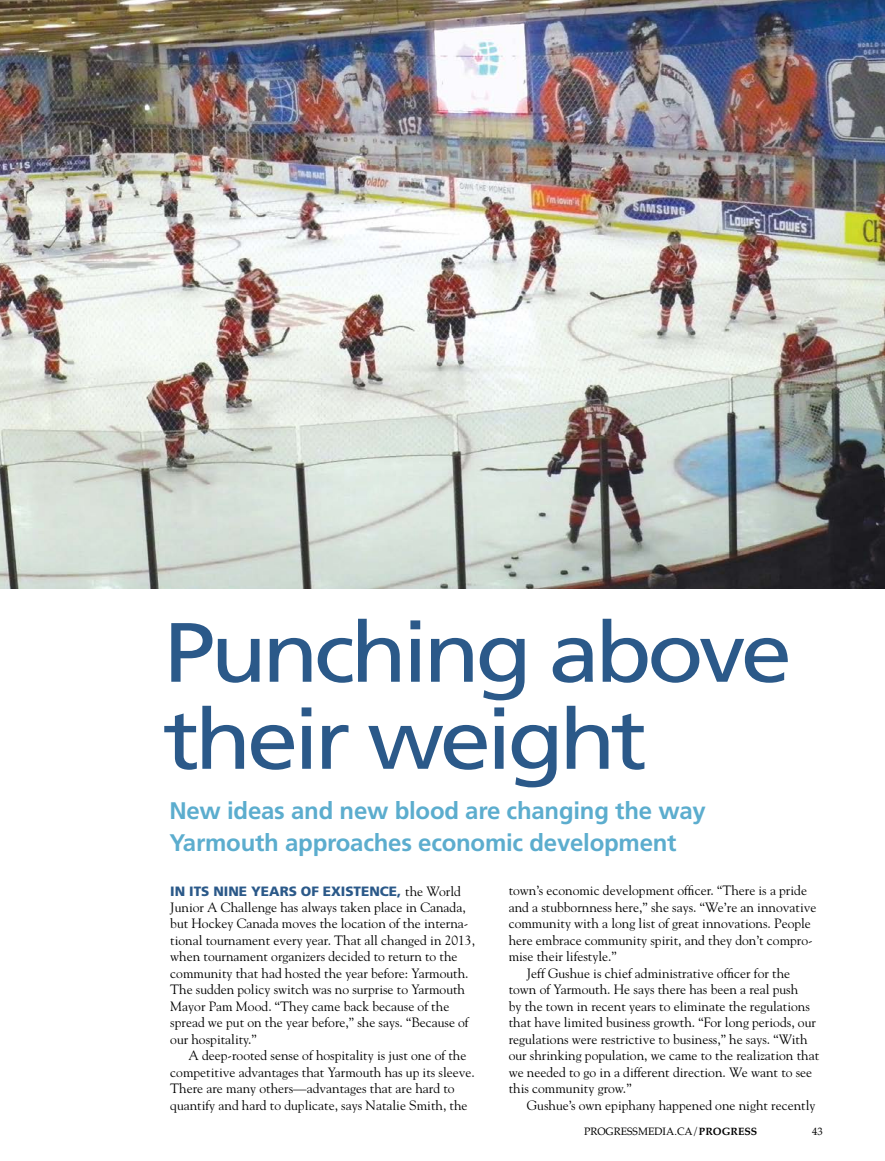
<style>
.page{position:relative;width:885px;height:1161px;background:#fff}
.page>*{position:absolute;margin:0;border:0;box-sizing:border-box;transform-origin:0 0}
.t1{font:84px/87px "Frutiger";letter-spacing:-.05em;color:#2b5989;scale:1.1 1}
.t2{font:700 24px/31.5px "Frutiger";letter-spacing:-.01em;color:#5cadce}
.t3{font:13.5px/16.5px "Goudy";color:#000}
.t4{font:900 13.5px "Frutiger";color:#2b5989}
.t5{font:10.5px "Palatino";color:#000}
.s1{font-family:"Goudy";font-weight:400;color:#000}
.s2{font-weight:700}
</style>
<div class="page">
<img style="left:0;top:0;width:884px;height:588px">
<h1 class="t1" style="left:163px;top:609px;width:572px">Punching above their weight</h1>
<h2 class="t2" style="left:169px;top:795px;width:538px">New ideas and new blood are changing the way<br>Yarmouth approaches economic development</h2>
<p class="t4" style="left:170px;top:883px;width:292px">IN ITS NINE YEARS OF EXISTENCE, <span class="s1">the World</span></p>
<p class="t3" style="left:170px;top:899px;width:306px">Junior A Challenge has always taken place in Canada, but Hockey Canada moves the location of the interna&shy;tional tournament every year. That all changed in 2013, when tournament organizers decided to return to the community that had hosted the year before: Yarmouth.<br>The sudden policy switch was no surprise to Yarmouth Mayor Pam Mood. “They came back because of the spread we put on the year before,” she says. “Because of our hospitality.”</p>
<p class="t3" style="left:170px;top:1047px;width:306px;text-indent:18px">A deep-rooted sense of hospitality is just one of the competitive advantages that Yarmouth has up its sleeve.<br>There are many others—advantages that are hard to quantify and hard to duplicate, says Natalie Smith, the</p>
<p class="t3" style="left:508px;top:882px;width:300px">town’s economic development officer. “There is a pride</p>
<p class="t3" style="left:508px;top:899px;width:309px">and a stubbornness here,” she says. “We’re an innovative</p>
<p class="t3" style="left:508px;top:915px;width:304px">community with a long list of great innovations. People</p>
<p class="t3" style="left:508px;top:932px;width:305px">here embrace community spirit, and they don’t compro-</p>
<p class="t3" style="left:508px;top:948px;width:110px">mise their lifestyle.”</p>
<p class="t3" style="left:526px;top:965px;width:265px">Jeff Gushue is chief administrative officer for the</p>
<p class="t3" style="left:508px;top:981px;width:291px">town of Yarmouth. He says there has been a real push</p>
<p class="t3" style="left:508px;top:998px;width:303px">by the town in recent years to eliminate the regulations</p>
<p class="t3" style="left:508px;top:1014px;width:308px">that have limited business growth. “For long periods, our</p>
<p class="t3" style="left:508px;top:1031px;width:300px">regulations were restrictive to business,” he says. “With</p>
<p class="t3" style="left:508px;top:1047px;width:312px">our shrinking population, we came to the realization that</p>
<p class="t3" style="left:508px;top:1064px;width:305px">we needed to go in a different direction. We want to see</p>
<p class="t3" style="left:508px;top:1080px;width:124px">this community grow.”</p>
<p class="t3" style="left:526px;top:1097px;width:290px">Gushue’s own epiphany happened one night recently</p>
<p class="t5" style="left:584px;top:1122px;width:175px">PROGRESSMEDIA.CA/<span class="s2">PROGRESS</span></p>
<p class="t5" style="left:811px;top:1122px;width:12px">43</p>
</div>
